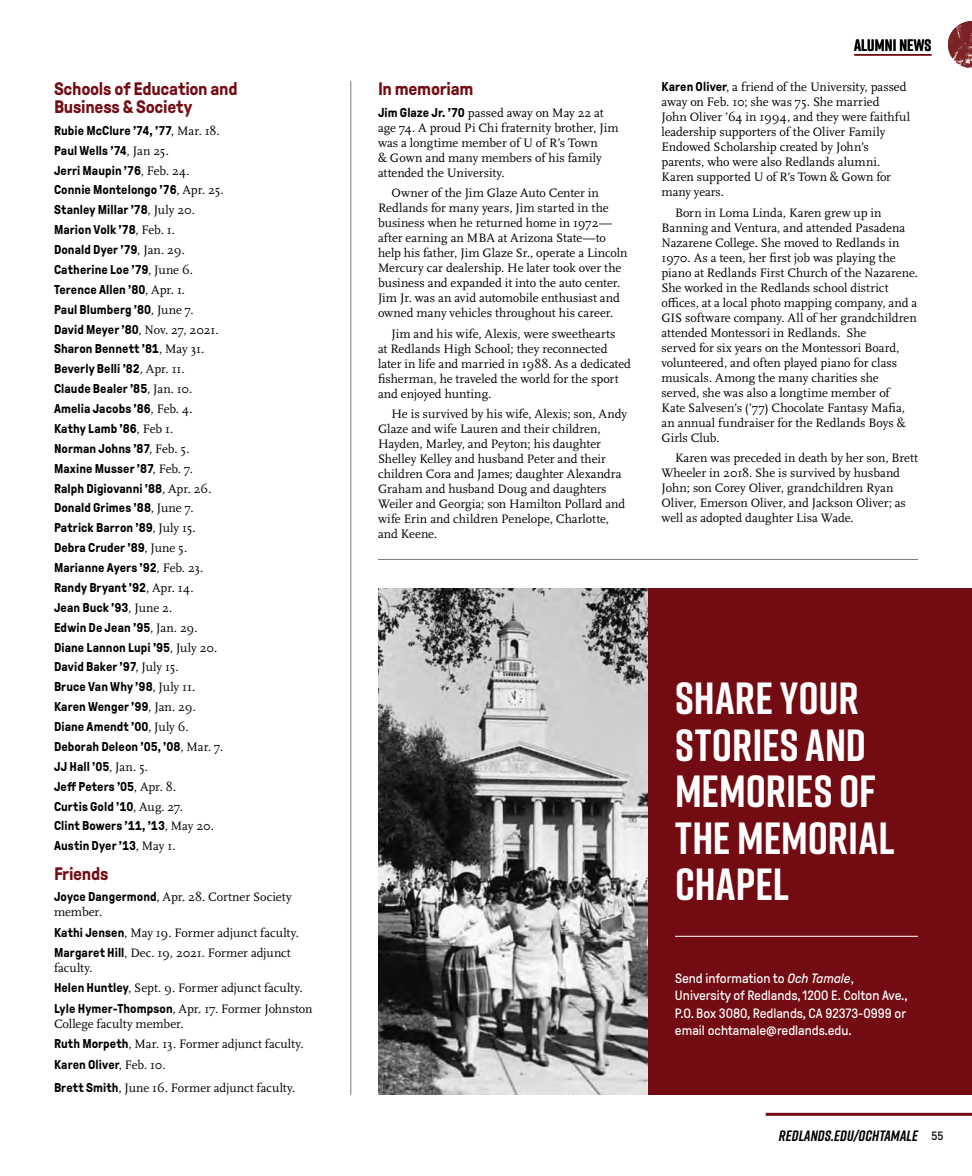
<style>
.page{position:relative;width:972px;height:1176px;background:#fff}
.page>*{position:absolute;margin:0;border:0;box-sizing:border-box;transform-origin:0 0}
.News_Story_-_Subhead{font:700 45px/46.5px "Rift";color:#fff}
._01_Passings_Header{font:700 18px/18px "GT Pressura";letter-spacing:-.015em;color:#730b12}
._01_Page_Header_Maro{font:700 16.5px "Rift";letter-spacing:.01em;color:#000}
.t1{font:italic 700 15px "Rift";letter-spacing:.01em;color:#000}
._01_AN___Class_Notes{font:13.5px/17.2px "GT Pressura";color:#fff}
._01_Passing_Text{font:12.75px/15px "Scala Pro";color:#000}
._01_Passing_Text-2{font:700 12.75px "GT Pressura";letter-spacing:.005em;color:#000}
.t2{font:12px "GT Pressura";color:#000}
.s1{font-family:"Scala Pro";font-weight:400}
.s2{font-family:"GT Pressura";font-weight:700}
.s3{font-style:italic}
</style>
<div class="page">
<hr style="left:766px;top:1112px;width:206px;height:3px;background:#730b12">
<img style="left:949px;top:21px;width:23px;height:47px">
<hr style="left:854px;top:54px;width:77px;height:2px;background:#730b12">
<hr style="left:351px;top:81px;width:1px;height:1013px;background:#807876">
<hr style="left:378px;top:559px;width:540px;height:1px;background:#807876">
<div style="left:378px;top:588px;width:594px;height:506px;background:#730b12"></div>
<img style="left:378px;top:588px;width:270px;height:506px">
<hr style="left:675px;top:935px;width:243px;height:1px;background:#fff">
<p class="_01_Passings_Header" style="left:54px;top:80px;width:185px">Schools of Education and<br>Business &amp; Society</p>
<p class="_01_Passing_Text-2" style="left:54px;top:124px;width:167px">Rubie McClure ’74, ’77<span class="s1">, Mar. 18.</span></p>
<p class="_01_Passing_Text-2" style="left:54px;top:143px;width:116px">Paul Wells ’74<span class="s1">, Jan 25.</span></p>
<p class="_01_Passing_Text-2" style="left:54px;top:163px;width:137px">Jerri Maupin ’76<span class="s1">, Feb. 24.</span></p>
<p class="_01_Passing_Text-2" style="left:54px;top:183px;width:171px">Connie Montelongo ’76<span class="s1">, Apr. 25.</span></p>
<p class="_01_Passing_Text-2" style="left:54px;top:203px;width:142px">Stanley Millar ’78<span class="s1">, July 20.</span></p>
<p class="_01_Passing_Text-2" style="left:54px;top:223px;width:123px">Marion Volk ’78<span class="s1">, Feb. 1.</span></p>
<p class="_01_Passing_Text-2" style="left:54px;top:243px;width:132px">Donald Dyer ’79<span class="s1">, Jan. 29.</span></p>
<p class="_01_Passing_Text-2" style="left:54px;top:263px;width:141px">Catherine Loe ’79<span class="s1">, June 6.</span></p>
<p class="_01_Passing_Text-2" style="left:54px;top:282px;width:133px">Terence Allen ’80<span class="s1">, Apr. 1.</span></p>
<p class="_01_Passing_Text-2" style="left:54px;top:302px;width:141px">Paul Blumberg ’80<span class="s1">, June 7.</span></p>
<p class="_01_Passing_Text-2" style="left:54px;top:322px;width:166px">David Meyer ’80<span class="s1">, Nov. 27, 2021.</span></p>
<p class="_01_Passing_Text-2" style="left:54px;top:342px;width:152px">Sharon Bennett ’81<span class="s1">, May 31.</span></p>
<p class="_01_Passing_Text-2" style="left:54px;top:362px;width:132px">Beverly Belli ’82<span class="s1">, Apr. 11.</span></p>
<p class="_01_Passing_Text-2" style="left:54px;top:382px;width:140px">Claude Bealer ’85<span class="s1">, Jan. 10.</span></p>
<p class="_01_Passing_Text-2" style="left:54px;top:402px;width:140px">Amelia Jacobs ’86<span class="s1">, Feb. 4.</span></p>
<p class="_01_Passing_Text-2" style="left:54px;top:421px;width:121px">Kathy Lamb ’86<span class="s1">, Feb 1.</span></p>
<p class="_01_Passing_Text-2" style="left:54px;top:441px;width:137px">Norman Johns ’87<span class="s1">, Feb. 5.</span></p>
<p class="_01_Passing_Text-2" style="left:54px;top:461px;width:140px">Maxine Musser ’87<span class="s1">, Feb. 7.</span></p>
<p class="_01_Passing_Text-2" style="left:54px;top:481px;width:159px">Ralph Digiovanni ’88<span class="s1">, Apr. 26.</span></p>
<p class="_01_Passing_Text-2" style="left:54px;top:501px;width:141px">Donald Grimes ’88<span class="s1">, June 7.</span></p>
<p class="_01_Passing_Text-2" style="left:54px;top:521px;width:143px">Patrick Barron ’89<span class="s1">, July 15.</span></p>
<p class="_01_Passing_Text-2" style="left:54px;top:541px;width:135px">Debra Cruder ’89<span class="s1">, June 5.</span></p>
<p class="_01_Passing_Text-2" style="left:54px;top:561px;width:151px">Marianne Ayers ’92<span class="s1">, Feb. 23.</span></p>
<p class="_01_Passing_Text-2" style="left:54px;top:580px;width:141px">Randy Bryant ’92<span class="s1">, Apr. 14.</span></p>
<p class="_01_Passing_Text-2" style="left:54px;top:600px;width:120px">Jean Buck ’93<span class="s1">, June 2.</span></p>
<p class="_01_Passing_Text-2" style="left:54px;top:620px;width:145px">Edwin De Jean ’95<span class="s1">, Jan. 29.</span></p>
<p class="_01_Passing_Text-2" style="left:54px;top:640px;width:165px">Diane Lannon Lupi ’95<span class="s1">, July 20.</span></p>
<p class="_01_Passing_Text-2" style="left:54px;top:660px;width:126px">David Baker ’97<span class="s1">, July 15.</span></p>
<p class="_01_Passing_Text-2" style="left:54px;top:680px;width:143px">Bruce Van Why ’98<span class="s1">, July 11.</span></p>
<p class="_01_Passing_Text-2" style="left:54px;top:700px;width:143px">Karen Wenger ’99<span class="s1">, Jan. 29.</span></p>
<p class="_01_Passing_Text-2" style="left:54px;top:719px;width:136px">Diane Amendt ’00<span class="s1">, July 6.</span></p>
<p class="_01_Passing_Text-2" style="left:54px;top:739px;width:171px">Deborah Deleon ’05, ’08<span class="s1">, Mar. 7.</span></p>
<p class="_01_Passing_Text-2" style="left:54px;top:759px;width:96px">JJ Hall ’05<span class="s1">, Jan. 5.</span></p>
<p class="_01_Passing_Text-2" style="left:54px;top:779px;width:124px">Jeff Peters ’05<span class="s1">, Apr. 8.</span></p>
<p class="_01_Passing_Text-2" style="left:54px;top:799px;width:131px">Curtis Gold ’10<span class="s1">, Aug. 27.</span></p>
<p class="_01_Passing_Text-2" style="left:54px;top:819px;width:161px">Clint Bowers ’11, ’13<span class="s1">, May 20.</span></p>
<p class="_01_Passing_Text-2" style="left:54px;top:839px;width:123px">Austin Dyer ’13<span class="s1">, May 1.</span></p>
<p class="_01_Passings_Header" style="left:54px;top:864px;width:56px">Friends</p>
<p class="_01_Passing_Text" style="left:54px;top:889px;width:239px"><span class="s2">Joyce Dangermond</span>, Apr. 28. Cortner Society member.</p>
<p class="_01_Passing_Text" style="left:54px;top:925px;width:246px"><span class="s2">Kathi Jensen</span>, May 19. Former adjunct faculty.</p>
<p class="_01_Passing_Text" style="left:54px;top:945px;width:238px"><span class="s2">Margaret Hill</span>, Dec. 19, 2021. Former adjunct faculty.</p>
<p class="_01_Passing_Text" style="left:54px;top:980px;width:250px"><span class="s2">Helen Huntley</span>, Sept. 9. Former adjunct faculty.</p>
<p class="_01_Passing_Text" style="left:54px;top:1001px;width:260px"><span class="s2">Lyle Hymer-Thompson</span>, Apr. 17. Former Johnston<br>College faculty member.</p>
<p class="_01_Passing_Text" style="left:54px;top:1036px;width:251px"><span class="s2">Ruth Morpeth</span>, Mar. 13. Former adjunct faculty.</p>
<p class="_01_Passing_Text-2" style="left:54px;top:1057px;width:113px">Karen Oliver<span class="s1">, Feb. 10.</span></p>
<p class="_01_Passing_Text" style="left:54px;top:1080px;width:243px"><span class="s2">Brett Smith</span>, June 16. Former adjunct faculty.</p>
<p class="_01_Passings_Header" style="left:378px;top:80px;width:97px">In memoriam</p>
<p class="_01_Passing_Text" style="left:378px;top:105px;width:242px"><span class="s2">Jim Glaze Jr. ’70</span> passed away on May 22 at age 74. A proud Pi Chi fraternity brother, Jim was a longtime member of U of R’s Town<br>&amp; Gown and many members of his family attended the University.</p>
<p class="_01_Passing_Text" style="left:378px;top:186px;width:251px;text-indent:14px">Owner of the Jim Glaze Auto Center in Redlands for many years, Jim started in the business when he returned home in 1972— after earning an MBA at Arizona State—to help his father, Jim Glaze Sr., operate a Lincoln Mercury car dealership. He later took over the business and expanded it into the auto center.<br>Jim Jr. was an avid automobile enthusiast and owned many vehicles throughout his career.</p>
<p class="_01_Passing_Text" style="left:378px;top:326px;width:255px;text-indent:14px">Jim and his wife, Alexis, were sweethearts<br>at Redlands High School; they reconnected later in life and married in 1988. As a dedicated fisherman, he traveled the world for the sport and enjoyed hunting.</p>
<p class="_01_Passing_Text" style="left:378px;top:406px;width:251px;text-indent:14px">He is survived by his wife, Alexis; son, Andy Glaze and wife Lauren and their children, Hayden, Marley, and Peyton; his daughter Shelley Kelley and husband Peter and their children Cora and James; daughter Alexandra Graham and husband Doug and daughters Weiler and Georgia; son Hamilton Pollard and wife Erin and children Penelope, Charlotte, and Keene.</p>
<p class="_01_Page_Header_Maro" style="left:854px;top:33px;width:79px">ALUMNI NEWS</p>
<p class="_01_Passing_Text" style="left:661px;top:79px;width:250px"><span class="s2">Karen Oliver</span>, a friend of the University, passed away on Feb. 10; she was 75. She married<br>John Oliver ’64 in 1994, and they were faithful leadership supporters of the Oliver Family Endowed Scholarship created by John’s parents, who were also Redlands alumni.<br>Karen supported U of R’s Town &amp; Gown for many years.</p>
<p class="_01_Passing_Text" style="left:662px;top:205px;width:258px;text-indent:14px">Born in Loma Linda, Karen grew up in Banning and Ventura, and attended Pasadena Nazarene College. She moved to Redlands in 1970. As a teen, her first job was playing the piano at Redlands First Church of the Nazarene.<br>She worked in the Redlands school district offices, at a local photo mapping company, and a GIS software company. All of her grandchildren attended Montessori in Redlands. She<br>served for six years on the Montessori Board, volunteered, and often played piano for class musicals. Among the many charities she served, she was also a longtime member of<br>Kate Salvesen’s (’77) Chocolate Fantasy Mafia, an annual fundraiser for the Redlands Boys &amp; Girls Club.</p>
<p class="_01_Passing_Text" style="left:662px;top:450px;width:258px;text-indent:14px">Karen was preceded in death by her son, Brett Wheeler in 2018. She is survived by husband John; son Corey Oliver, grandchildren Ryan Oliver, Emerson Oliver, and Jackson Oliver; as well as adopted daughter Lisa Wade.</p>
<p class="News_Story_-_Subhead" style="left:675px;top:674px;width:221px">SHARE YOUR<br>STORIES AND<br>MEMORIES OF<br>THE MEMORIAL<br>CHAPEL</p>
<p class="_01_AN___Class_Notes" style="left:675px;top:970px;width:234px">Send information to <span class="s3">Och Tamale</span>, University of Redlands, 1200 E. Colton Ave., P.O. Box 3080, Redlands, CA 92373-0999 or email ochtamale@redlands.edu.</p>
<p class="t1" style="left:779px;top:1125px;width:141px">REDLANDS.EDU/OCHTAMALE</p>
<p class="t2" style="left:932px;top:1129px;width:13px">55</p>
</div>
